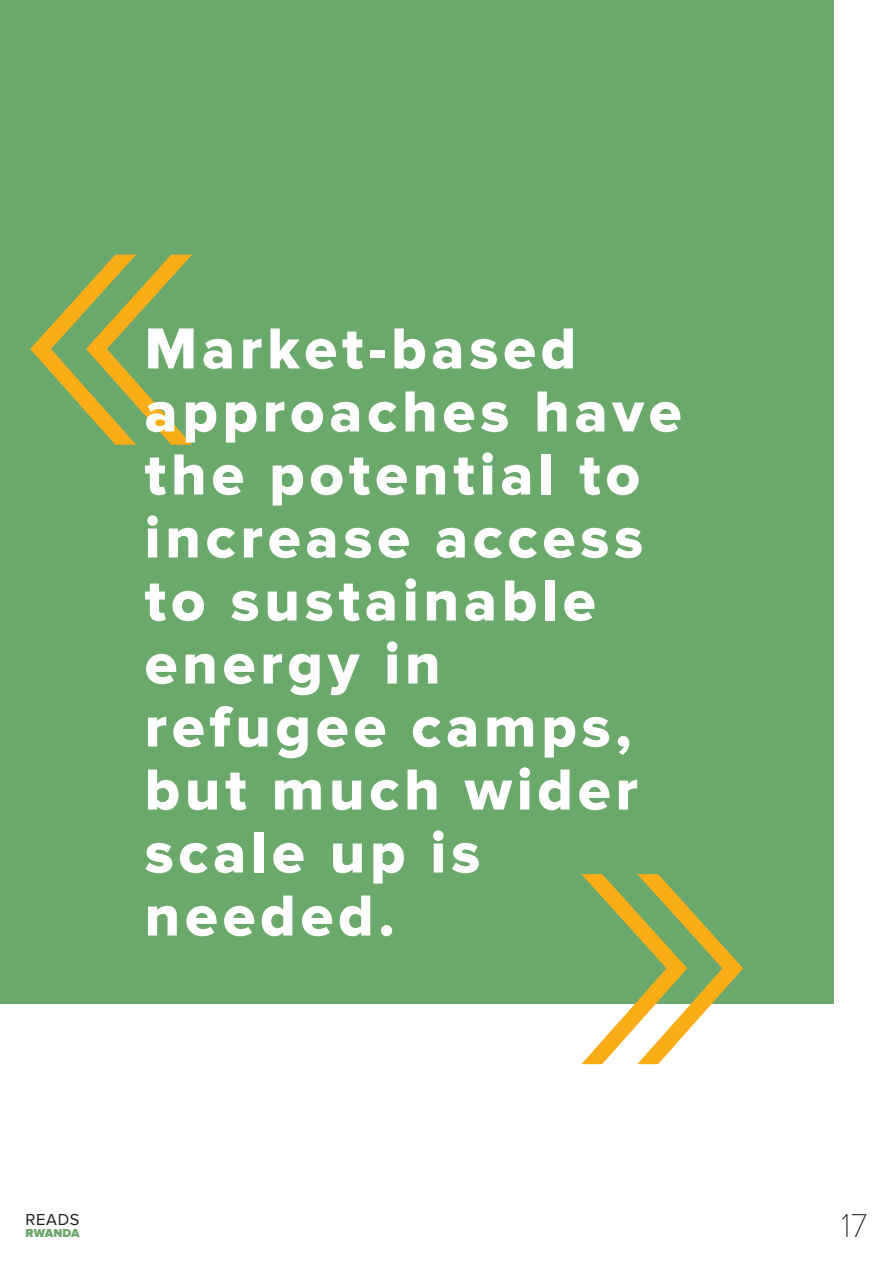
<style>
.page{position:relative;width:893px;height:1263px;background:#fff}
.page>*{position:absolute;margin:0;border:0;box-sizing:border-box;transform-origin:0 0}
.t1{font:100 532.5px "Proxima Nova T";color:#fbad18}
.t2{font:60px/63px "Proxima Nova Extrabld";letter-spacing:.08em;color:#fff}
.t3{font:100 34.2px "Proxima Nova T";color:#1d1d1b}
.t4{font:16.5px "Proxima Nova";letter-spacing:.04em;color:#1d1d1b}
.t5{font:900 12px "Proxima Nova";letter-spacing:.01em;color:#6ba86b}
</style>
<div class="page">
<div style="left:0;top:0;width:833px;height:1003px;background:#6ba86b"></div>
<h1 class="t1" style="left:14px;top:49px;width:195px">«</h1>
<p class="t2" style="left:145px;top:319px;width:538px">Market-based approaches have the potential to increase access to sustainable energy in refugee camps, but much wider scale up is needed.</p>
<h1 class="t1" style="left:565px;top:668px;width:195px">»</h1>
<p class="t4" style="left:26px;top:1210px;width:56px">READS</p>
<p class="t5" style="left:26px;top:1226px;width:56px">RWANDA</p>
<p class="t3" style="left:841px;top:1206px;width:28px">17</p>
</div>
